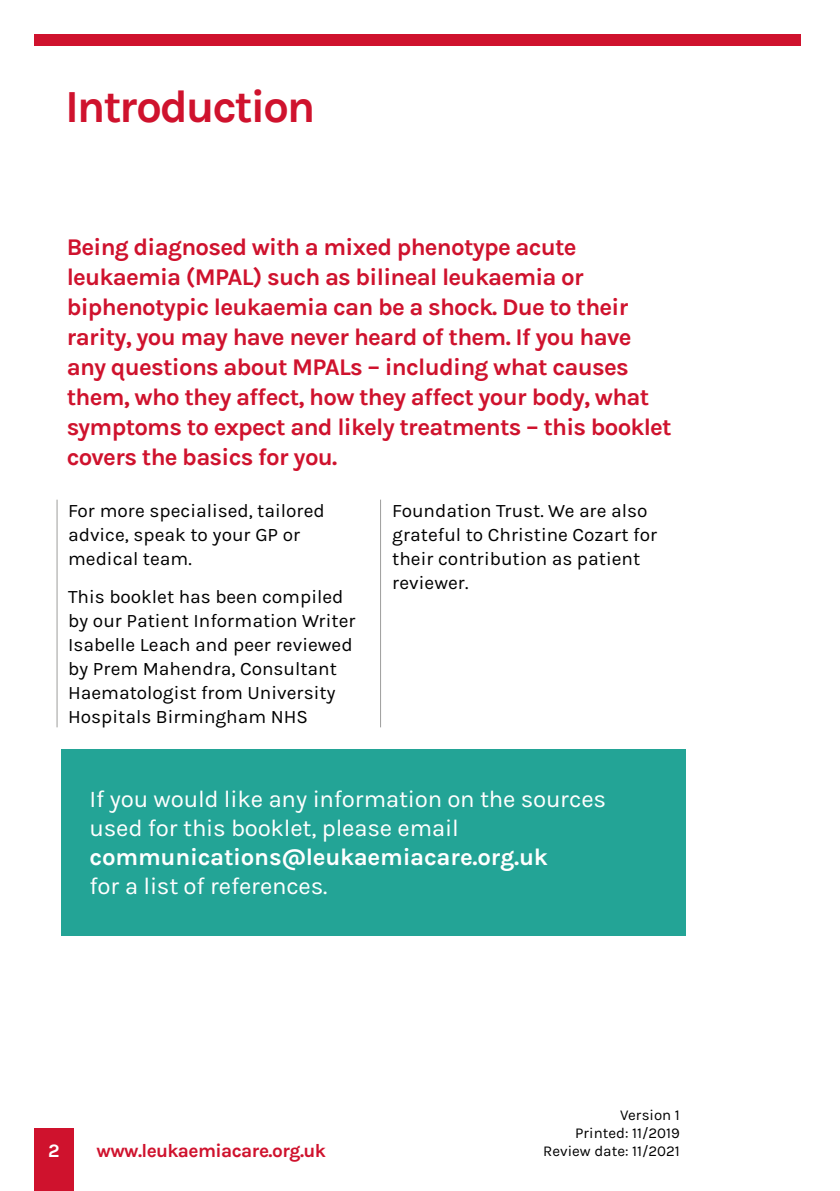
<style>
.page{position:relative;width:840px;height:1191px;background:#fff}
.page>*{position:absolute;margin:0;border:0;box-sizing:border-box;transform-origin:0 0}
.t1{font:700 46px "Karla";letter-spacing:-.05em;color:#cf122d}
.t2{font:700 24px/30px "Karla";letter-spacing:-.03em;color:#cf122d}
.t3{font:24px/28.8px "Karla";letter-spacing:-.01em;color:#fff}
.t4{font:700 24px "Karla";letter-spacing:-.01em;color:#fff}
.t5{font:19px/24px "Karla";color:#000}
.t6{font:700 19px "Karla";letter-spacing:-.03em;color:#cf122d}
.t7{font:700 19px "Karla";color:#fff}
.t8{font:15px/18px "Karla";color:#000;text-align:right}
</style>
<div class="page">
<div style="left:34px;top:1128px;width:40px;height:63px;background:#cf122d"></div>
<div style="left:34px;top:34px;width:765px;height:11px;background:#cf122d"></div>
<hr style="left:57px;top:499px;width:1px;height:228px;background:#9d9d9c">
<hr style="left:380px;top:499px;width:1px;height:228px;background:#9d9d9c">
<div style="left:61px;top:749px;width:624px;height:186px;background:#23a496"></div>
<h1 class="t1" style="left:65px;top:80px;width:252px">Introduction</h1>
<p class="t2" style="left:67px;top:232px;width:606px">Being diagnosed with a mixed phenotype acute leukaemia (MPAL) such as bilineal leukaemia or biphenotypic leukaemia can be a shock. Due to their rarity, you may have never heard of them. If you have any questions about MPALs – including what causes them, who they affect, how they affect your body, what symptoms to expect and likely treatments – this booklet covers the basics for you.</p>
<p class="t5" style="left:68px;top:499px;width:258px">For more specialised, tailored advice, speak to your GP or medical team.</p>
<p class="t5" style="left:68px;top:585px;width:289px">This booklet has been compiled by our Patient Information Writer<br>Isabelle Leach and peer reviewed by Prem Mahendra, Consultant<br>Haematologist from University<br>Hospitals Birmingham NHS</p>
<p class="t5" style="left:392px;top:499px;width:266px">Foundation Trust. We are also grateful to Christine Cozart for their contribution as patient reviewer.</p>
<p class="t3" style="left:89px;top:785px;width:517px">If you would like any information on the sources used for this booklet, please email</p>
<p class="t4" style="left:89px;top:842px;width:459px">communications@leukaemiacare.org.uk</p>
<p class="t3" style="left:89px;top:871px;width:239px">for a list of references.</p>
<p class="t7" style="left:48px;top:1140px;width:13px">2</p>
<p class="t6" style="left:96px;top:1140px;width:231px">www.leukaemiacare.org.uk</p>
<p class="t8" style="left:543px;top:1106px;width:138px">Version 1<br>Printed: 11/2019<br>Review date: 11/2021</p>
</div>
